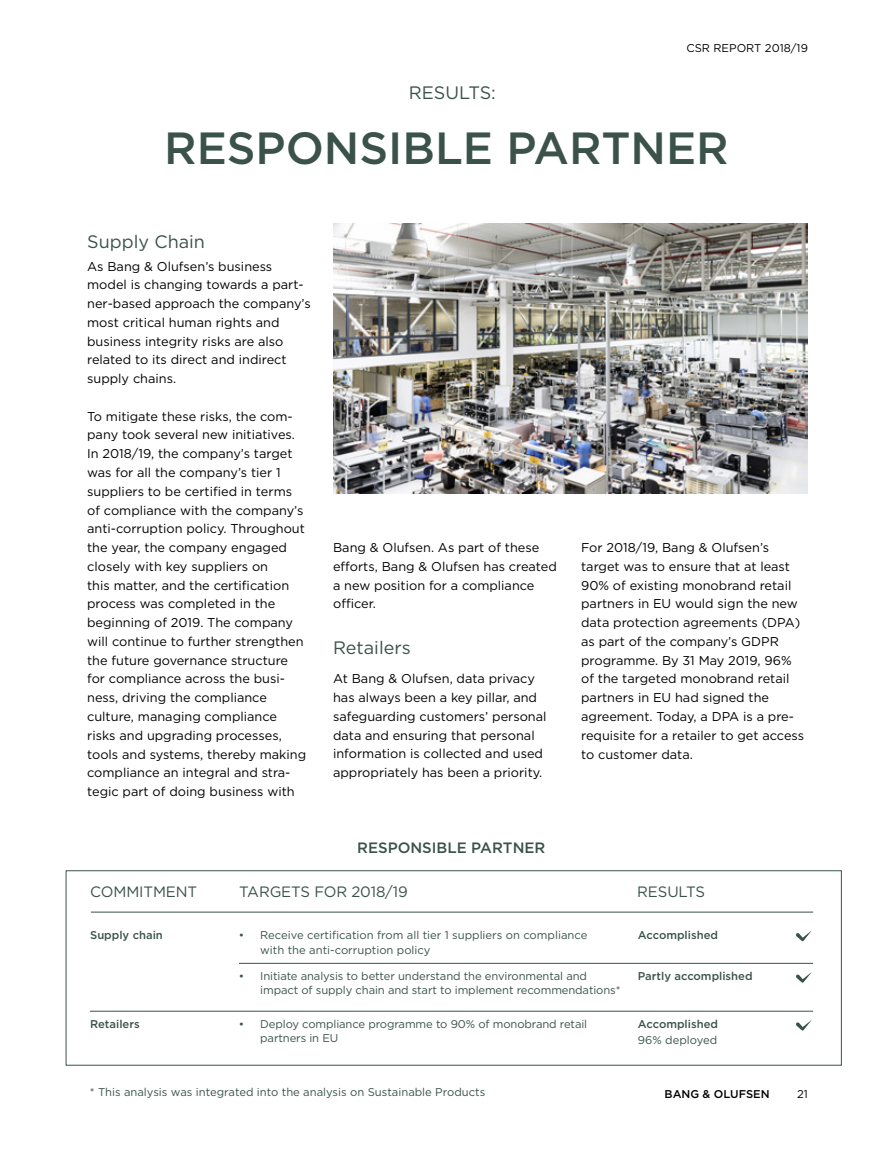
<style>
.page{position:relative;width:893px;height:1149px;background:#fff}
.page>*{position:absolute;margin:0;border:0;box-sizing:border-box;transform-origin:0 0}
.t1{font:500 45px "Gotham";color:#3a524a}
.t2{font:18px "Gotham";color:#3a524a}
.t3{font:15px "Gotham";letter-spacing:-.01em;color:#3a524a}
.t4{font:500 15px "Gotham";color:#3a524a}
.t5{font:12.75px/18.8px "Gotham";color:#000}
.t6{font:11.25px/14.2px "Gotham";letter-spacing:-.01em;color:#3a524a}
.t7{font:500 11.25px "Gotham";color:#3a524a}
.t8{font:11.25px "Gotham";color:#000}
.t9{font:500 11.25px "Gotham";color:#000}
</style>
<div class="page">
<div style="left:66px;top:870px;width:776px;height:195px;background:#fff;border:1px solid #3a524a"></div>
<hr style="left:91px;top:911px;width:722px;height:1px;background:#3a524a">
<hr style="left:239px;top:962px;width:574px;height:1px;background:#3a524a">
<hr style="left:90px;top:1010px;width:723px;height:1px;background:#3a524a">
<svg style="left:796px;top:930px;width:16px;height:11px"></svg>
<svg style="left:796px;top:972px;width:16px;height:10px"></svg>
<svg style="left:796px;top:1020px;width:16px;height:10px"></svg>
<img style="left:333px;top:224px;width:475px;height:269px">
<h2 class="t2" style="left:409px;top:81px;width:89px">RESULTS:</h2>
<p class="t8" style="left:686px;top:40px;width:123px">CSR REPORT 2018/19</p>
<h1 class="t1" style="left:164px;top:118px;width:566px">RESPONSIBLE PARTNER</h1>
<h2 class="t2" style="left:87px;top:230px;width:119px">Supply Chain</h2>
<p class="t5" style="left:87px;top:256px;width:225px">As Bang &amp; Olufsen’s business model is changing towards a part&shy;ner-based approach the company’s most critical human rights and business integrity risks are also related to its direct and indirect supply chains.</p>
<p class="t5" style="left:87px;top:406px;width:221px">To mitigate these risks, the com&shy;pany took several new initiatives.<br>In 2018/19, the company’s target was for all the company’s tier 1 suppliers to be certified in terms of compliance with the company’s anti-corruption policy. Throughout the year, the company engaged closely with key suppliers on<br>this matter, and the certification process was completed in the beginning of 2019. The company will continue to further strengthen the future governance structure for compliance across the busi&shy;ness, driving the compliance culture, managing compliance risks and upgrading processes, tools and systems, thereby making compliance an integral and stra&shy;tegic part of doing business with</p>
<p class="t5" style="left:333px;top:538px;width:225px">Bang &amp; Olufsen. As part of these efforts, Bang &amp; Olufsen has created a new position for a compliance officer.</p>
<h2 class="t2" style="left:333px;top:635px;width:79px">Retailers</h2>
<p class="t5" style="left:333px;top:669px;width:215px">At Bang &amp; Olufsen, data privacy has always been a key pillar, and safeguarding customers’ personal data and ensuring that personal information is collected and used appropriately has been a priority.</p>
<p class="t4" style="left:357px;top:837px;width:190px">RESPONSIBLE PARTNER</p>
<p class="t5" style="left:581px;top:537px;width:225px">For 2018/19, Bang &amp; Olufsen’s target was to ensure that at least<br>90% of existing monobrand retail partners in EU would sign the new data protection agreements (DPA) as part of the company’s GDPR programme. By 31 May 2019, 96% of the targeted monobrand retail partners in EU had signed the agreement. Today, a DPA is a pre&shy;requisite for a retailer to get access to customer data.</p>
<p class="t3" style="left:90px;top:881px;width:108px">COMMITMENT</p>
<p class="t3" style="left:239px;top:881px;width:170px">TARGETS FOR 2018/19</p>
<p class="t3" style="left:637px;top:881px;width:69px">RESULTS</p>
<p class="t7" style="left:90px;top:927px;width:74px">Supply chain</p>
<p class="t7" style="left:90px;top:1016px;width:51px">Retailers</p>
<p class="t6" style="left:260px;top:927px;width:329px;text-indent:-21px">• Receive certification from all tier 1 suppliers on compliance with the anti-corruption policy</p>
<p class="t6" style="left:260px;top:968px;width:362px;text-indent:-21px">• Initiate analysis to better understand the environmental and impact of supply chain and start to implement recommendations*</p>
<p class="t6" style="left:260px;top:1016px;width:328px;text-indent:-21px">• Deploy compliance programme to 90% of monobrand retail partners in EU</p>
<p class="t6" style="left:90px;top:1084px;width:397px">* This analysis was integrated into the analysis on Sustainable Products</p>
<p class="t7" style="left:638px;top:927px;width:82px">Accomplished</p>
<p class="t7" style="left:638px;top:968px;width:116px">Partly accomplished</p>
<p class="t7" style="left:638px;top:1016px;width:82px">Accomplished</p>
<p class="t6" style="left:638px;top:1031px;width:81px">96% deployed</p>
<p class="t9" style="left:664px;top:1086px;width:107px">BANG &amp; OLUFSEN</p>
<p class="t8" style="left:797px;top:1086px;width:12px">21</p>
</div>
